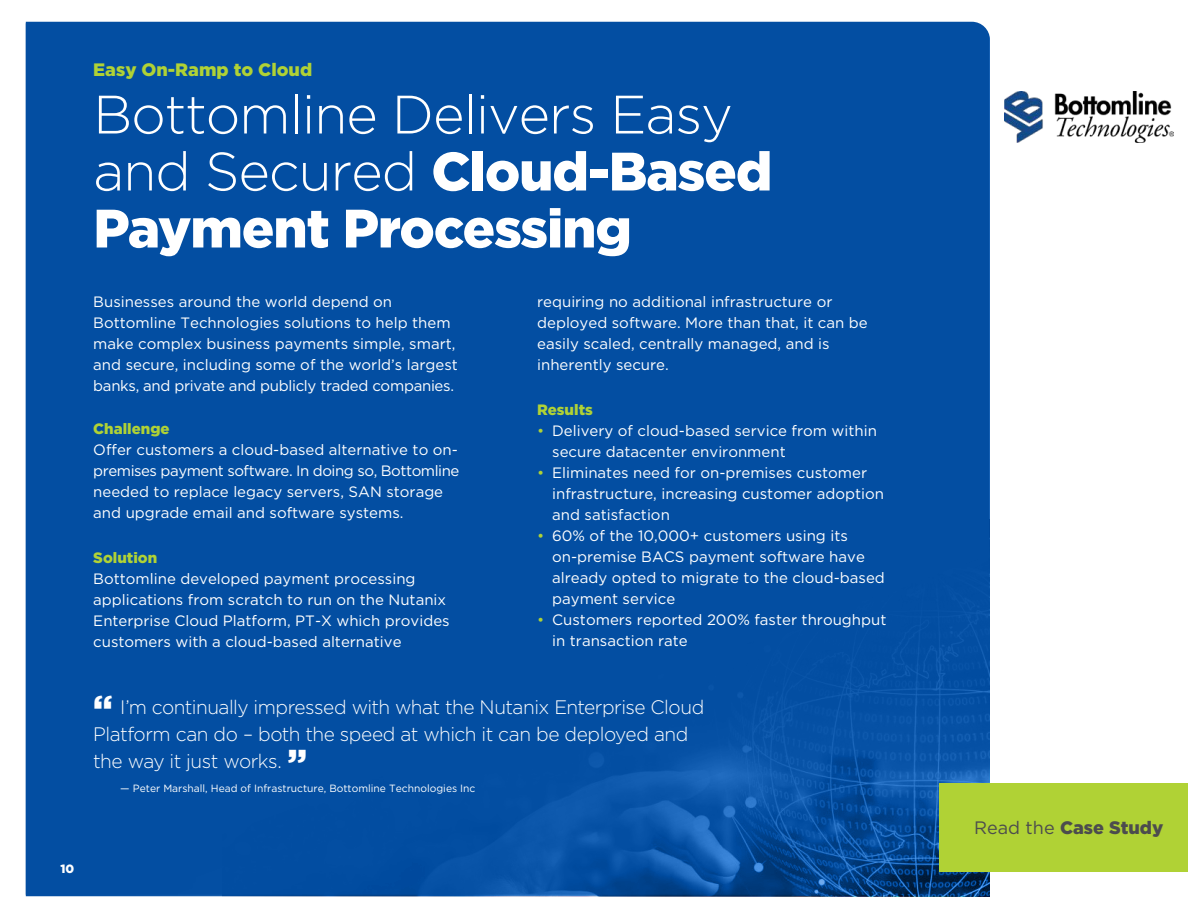
<style>
.page{position:relative;width:1188px;height:918px;background:#fff}
.page>*{position:absolute;margin:0;border:0;box-sizing:border-box;transform-origin:0 0}
.t1{font:300 54px/57px "Gotham";letter-spacing:-.02em;color:#fff}
.t2{font:300 19.5px/27px "Gotham";letter-spacing:-.025em;color:#fff}
.t3{font:900 18px "Gotham";color:#b0d235}
.t4{font:900 18px "Gotham";color:#4c4c4e}
.t5{font:15px/21px "Gotham";color:#fff}
.t6{font:900 15px "Gotham";color:#b0d235}
.t7{font:900 12px "Gotham";color:#fff}
.t8{font:10.5px "Gotham";color:#fff}
.s1{font-weight:900}
.s2{color:#b0d235}
.s3{font-weight:900;font-size:36px}
.s4{font-weight:400}
</style>
<div class="page">
<div style="left:26px;top:23px;width:964px;height:873px;background:#034ea2"></div>
<div style="left:939px;top:783px;width:249px;height:89px;background:#b0d235"></div>
<img style="left:1004px;top:92px;width:169px;height:51px">
<p class="t3" style="left:93px;top:57px;width:220px">Easy On-Ramp to Cloud</p>
<h1 class="t1" style="left:93px;top:84px;width:681px">Bottomline Delivers Easy and Secured <span class="s1">Cloud-Based<br>Payment Processing</span></h1>
<p class="t5" style="left:93px;top:291px;width:366px">Businesses around the world depend on Bottomline Technologies solutions to help them make complex business payments simple, smart, and secure, including some of the world’s largest banks, and private and publicly traded companies.</p>
<p class="t6" style="left:93px;top:419px;width:78px">Challenge</p>
<p class="t5" style="left:93px;top:439px;width:368px">Offer customers a cloud-based alternative to on&shy;premises payment software. In doing so, Bottomline needed to replace legacy servers, SAN storage and upgrade email and software systems.</p>
<p class="t6" style="left:93px;top:548px;width:65px">Solution</p>
<p class="t5" style="left:93px;top:568px;width:358px">Bottomline developed payment processing applications from scratch to run on the Nutanix Enterprise Cloud Platform, PT-X which provides customers with a cloud-based alternative</p>
<p class="t5" style="left:537px;top:291px;width:332px">requiring no additional infrastructure or deployed software. More than that, it can be easily scaled, centrally managed, and is inherently secure.</p>
<p class="t6" style="left:537px;top:399px;width:57px">Results</p>
<p class="t5" style="left:552px;top:420px;width:326px;text-indent:-15px"><span class="s2">•</span> Delivery of cloud-based service from within secure datacenter environment</p>
<p class="t5" style="left:552px;top:462px;width:333px;text-indent:-15px"><span class="s2">•</span> Eliminates need for on-premises customer infrastructure, increasing customer adoption and satisfaction</p>
<p class="t5" style="left:552px;top:525px;width:334px;text-indent:-15px"><span class="s2">•</span> 60% of the 10,000+ customers using its on-premise BACS payment software have already opted to migrate to the cloud-based payment service</p>
<p class="t5" style="left:552px;top:609px;width:336px;text-indent:-15px"><span class="s2">•</span> Customers reported 200% faster throughput in transaction rate</p>
<h2 class="t2" style="left:93px;top:693px;width:612px"><span class="s3">“</span> I’m continually impressed with what the Nutanix Enterprise Cloud<br>Platform can do – both the speed at which it can be deployed and the way it just works. <span class="s3">”</span></h2>
<p class="t8" style="left:120px;top:782px;width:357px">— Peter Marshall, Head of Infrastructure, Bottomline Technologies Inc</p>
<p class="t7" style="left:61px;top:860px;width:15px">10</p>
<p class="t4" style="left:974px;top:816px;width:191px"><span class="s4">Read the</span> Case Study</p>
</div>
